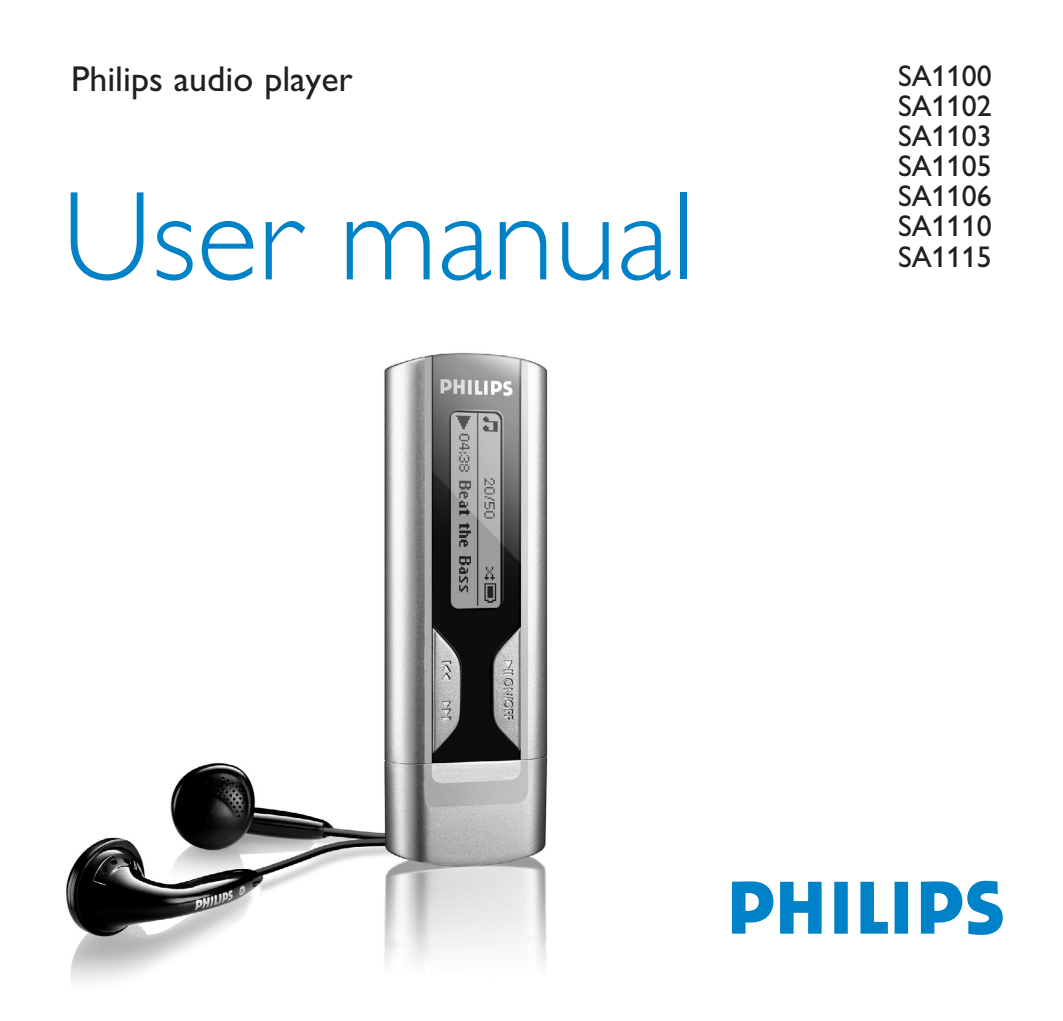
<style>
.page{position:relative;width:1063px;height:1021px;background:#fff}
.page>*{position:absolute;margin:0;border:0;box-sizing:border-box;transform-origin:0 0}
.t1{font:300 127.5px "Gill Alt One";color:#0082c8}
.t2{font:36px "Gill Alt One";color:#231f20}
.t3{font:30px/30px "Gill Alt One";color:#231f20;text-align:justify}
</style>
<div class="page">
<svg style="left:732px;top:880px;width:271px;height:55px"></svg>
<img style="left:66px;top:352px;width:482px;height:631px">
<p class="t2" style="left:71px;top:66px;width:283px">Philips audio player</p>
<h1 class="t1" style="left:63px;top:192px;width:634px">User manual</h1>
<p class="t3" style="left:898px;top:65px;width:95px">SA1100<br>SA1102<br>SA1103<br>SA1105<br>SA1106<br>SA1110<br>SA1115</p>
</div>
